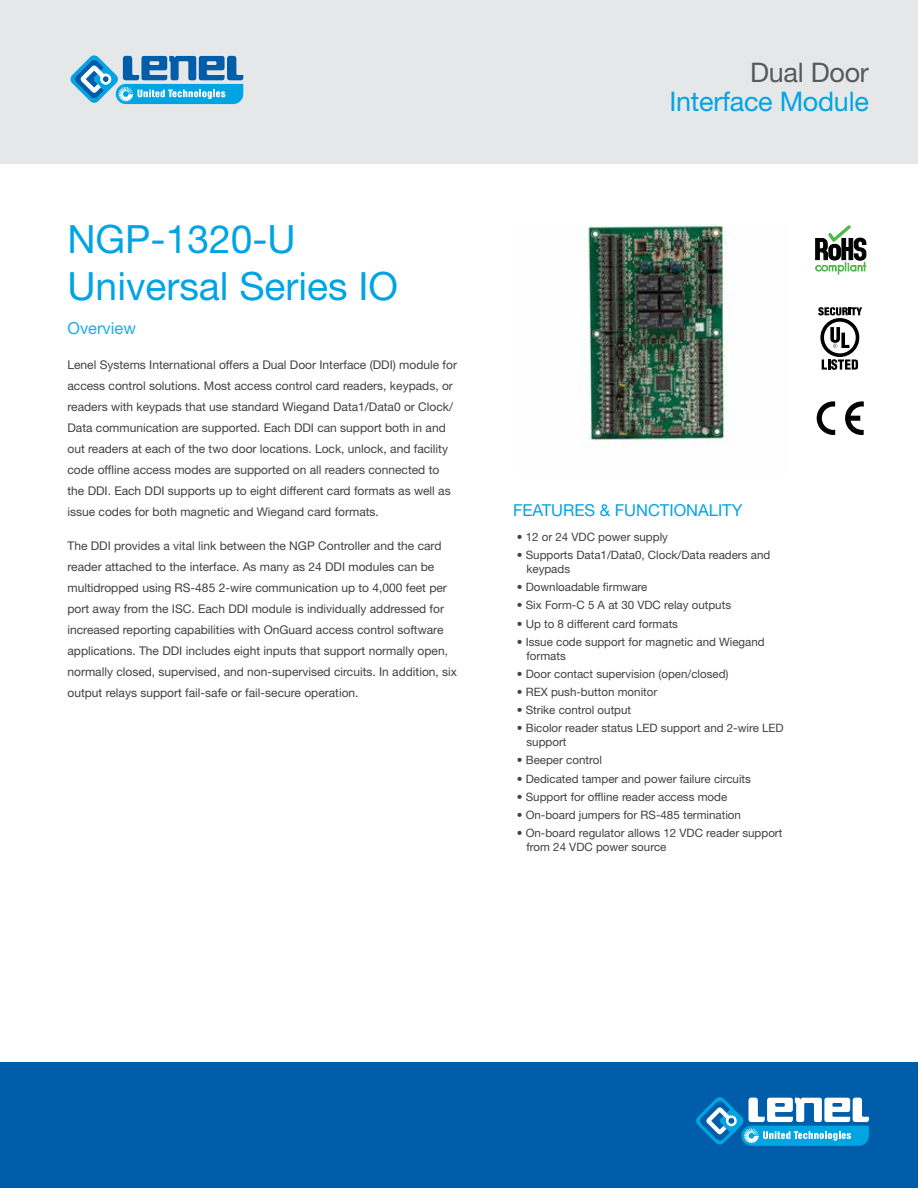
<style>
.page{position:relative;width:918px;height:1188px;background:#fff}
.page>*{position:absolute;margin:0;border:0;box-sizing:border-box;transform-origin:0 0}
.t1{font:39px/46.8px "Helvetica Neue LT Std";color:#00a4e4}
.t2{font:27px "Helvetica Neue LT Std";letter-spacing:-.01em;color:#00a4e4}
.t3{font:27px "Helvetica Neue LT Std";letter-spacing:-.01em;color:#58595b}
.t4{font:16.5px "Helvetica Neue LT Std";color:#00a4e4}
.t5{font:16.5px "Helvetica Neue LT Std";color:#1aade6}
.t6{font:12px/21px "Helvetica Neue LT Std";color:#414042}
.t7{font:11.55px/13.8px "Helvetica Neue LT Std";color:#414042}
</style>
<div class="page">
<div style="left:0;top:0;width:918px;height:163px;background:#e6e7e8"></div>
<div style="left:0;top:1063px;width:918px;height:125px;background:#005daa"></div>
<svg style="left:696px;top:1097px;width:173px;height:49px"></svg>
<img style="left:582px;top:225px;width:153px;height:216px">
<svg style="left:815px;top:225px;width:51px;height:50px"></svg>
<svg style="left:818px;top:307px;width:44px;height:63px"></svg>
<svg style="left:845px;top:401px;width:19px;height:34px"></svg>
<svg style="left:817px;top:401px;width:18px;height:34px"></svg>
<svg style="left:70px;top:55px;width:173px;height:49px"></svg>
<h1 class="t1" style="left:68px;top:215px;width:332px">NGP-1320-U<br>Universal Series IO</h1>
<h3 class="t5" style="left:68px;top:318px;width:70px">Overview</h3>
<p class="t6" style="left:68px;top:354px;width:391px">Lenel Systems International offers a Dual Door Interface (DDI) module for access control solutions. Most access control card readers, keypads, or readers with keypads that use standard Wiegand Data1/Data0 or Clock/ Data communication are supported. Each DDI can support both in and out readers at each of the two door locations. Lock, unlock, and facility code offline access modes are supported on all readers connected to the DDI. Each DDI supports up to eight different card formats as well as issue codes for both magnetic and Wiegand card formats.</p>
<p class="t6" style="left:68px;top:535px;width:391px">The DDI provides a vital link between the NGP Controller and the card reader attached to the interface. As many as 24 DDI modules can be multidropped using RS-485 2-wire communication up to 4,000 feet per port away from the ISC. Each DDI module is individually addressed for increased reporting capabilities with OnGuard access control software applications. The DDI includes eight inputs that support normally open, normally closed, supervised, and non-supervised circuits. In addition, six output relays support fail-safe or fail-secure operation.</p>
<h2 class="t3" style="left:750px;top:57px;width:120px">Dual Door</h2>
<h2 class="t2" style="left:669px;top:85px;width:201px">Interface Module</h2>
<h3 class="t4" style="left:513px;top:500px;width:231px">FEATURES &amp; FUNCTIONALITY</h3>
<p class="t7" style="left:517px;top:530px;width:153px">• 12 or 24 VDC power supply</p>
<p class="t7" style="left:527px;top:548px;width:245px;text-indent:-10px">• Supports Data1/Data0, Clock/Data readers and keypads</p>
<p class="t7" style="left:517px;top:580px;width:132px">• Downloadable firmware</p>
<p class="t7" style="left:517px;top:598px;width:216px">• Six Form-C 5 A at 30 VDC relay outputs</p>
<p class="t7" style="left:517px;top:616px;width:163px">• Up to 8 different card formats</p>
<p class="t7" style="left:527px;top:635px;width:240px;text-indent:-10px">• Issue code support for magnetic and Wiegand formats</p>
<p class="t7" style="left:517px;top:667px;width:213px">• Door contact supervision (open/closed)</p>
<p class="t7" style="left:517px;top:685px;width:142px">• REX push-button monitor</p>
<p class="t7" style="left:517px;top:703px;width:116px">• Strike control output</p>
<p class="t7" style="left:527px;top:721px;width:259px;text-indent:-10px">• Bicolor reader status LED support and 2-wire LED support</p>
<p class="t7" style="left:517px;top:753px;width:87px">• Beeper control</p>
<p class="t7" style="left:517px;top:771px;width:236px">• Dedicated tamper and power failure circuits</p>
<p class="t7" style="left:517px;top:790px;width:212px">• Support for offline reader access mode</p>
<p class="t7" style="left:517px;top:808px;width:226px">• On-board jumpers for RS-485 termination</p>
<p class="t7" style="left:527px;top:826px;width:257px;text-indent:-10px">• On-board regulator allows 12 VDC reader support from 24 VDC power source</p>
</div>
